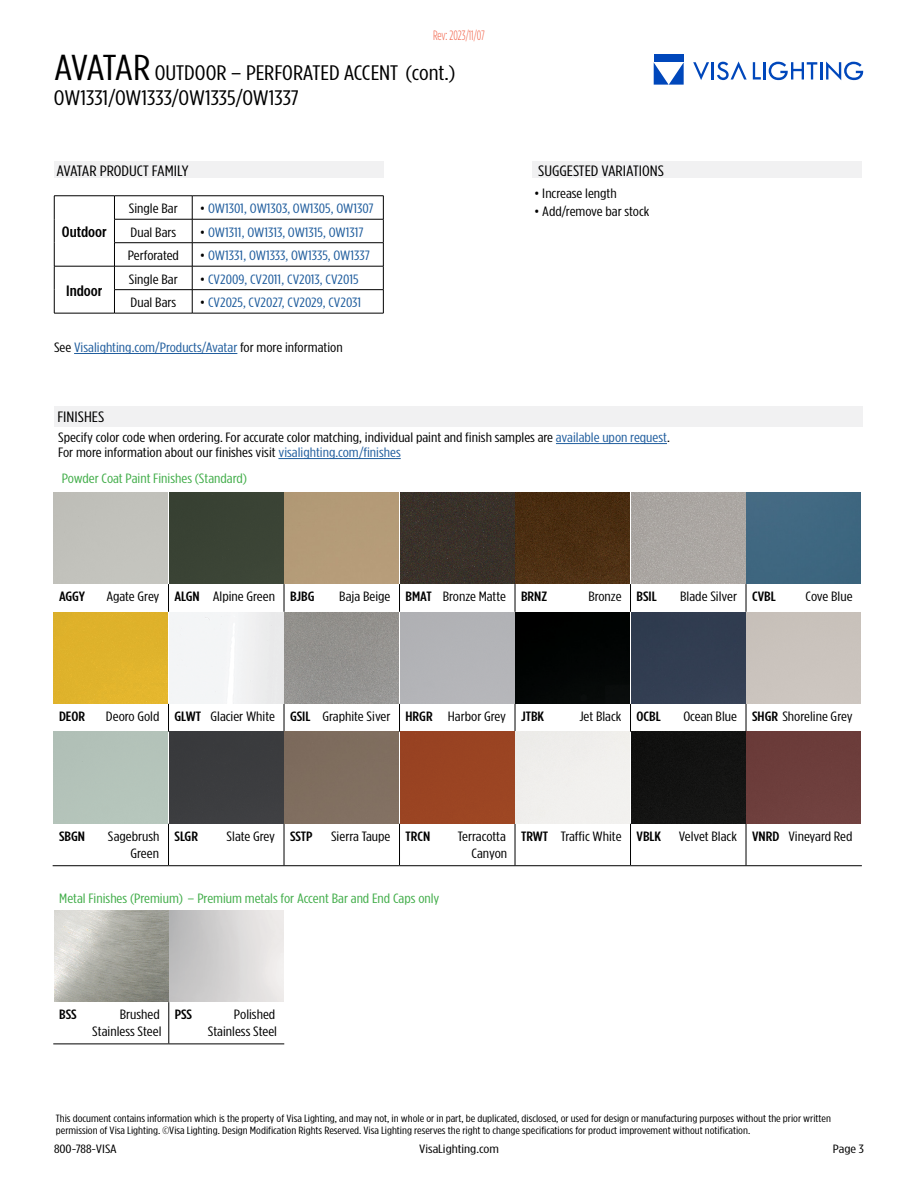
<style>
.page{position:relative;width:918px;height:1188px;background:#fff}
.page>*{position:absolute;margin:0;border:0;box-sizing:border-box;transform-origin:0 0}
.t1{font:condensed 21px/25.2px "Gotham HTF";color:#000;scale:1.25 1}
.t2{font:condensed 15px "Gotham HTF";color:#000;scale:1.25 1}
.t3{font:500 condensed 15px "Gotham HTF";color:#000;scale:1.25 1}
.t4{font:condensed 13.5px/16.5px "Gotham HTF";color:#000;text-align:right;scale:1.25 1}
.t5{font:condensed 13.5px "Gotham HTF";color:#215e9e;scale:1.25 1}
.t6{font:condensed 13.5px "Gotham HTF";color:#41ad49;scale:1.25 1}
.t7{font:500 condensed 13.5px "Gotham HTF";color:#000;scale:1.25 1}
.t8{font:300 condensed 13.5px "Gotham HTF";letter-spacing:-.01em;color:#f15b40;scale:.9 1}
.t9{font:condensed 12px "Gotham HTF";color:#000;scale:1.35 1}
.t10{font:condensed 10.5px/12px "Gotham HTF";color:#000;scale:1.25 1}
.s1{font-size:36px}
.s2{color:#000}
.s3{color:#215e9e}
.s4{font-weight:500}
</style>
<div class="page">
<div style="left:654px;top:55px;width:30px;height:7px;background:#0047bb"></div>
<svg style="left:654px;top:62px;width:30px;height:23px"></svg>
<svg style="left:693px;top:62px;width:16px;height:18px"></svg>
<hr style="left:711px;top:62px;width:3px;height:18px;background:#0047bb">
<svg style="left:753px;top:62px;width:8px;height:18px"></svg>
<hr style="left:763px;top:62px;width:3px;height:18px;background:#0047bb">
<svg style="left:769px;top:62px;width:94px;height:18px"></svg>
<svg style="left:717px;top:61px;width:30px;height:19px"></svg>
<hr style="left:168px;top:1002px;width:1px;height:42px;background:#000">
<hr style="left:53px;top:1044px;width:116px;height:1px;background:#000">
<hr style="left:169px;top:1044px;width:115px;height:1px;background:#000">
<img style="left:54px;top:910px;width:114px;height:91px">
<svg style="left:168px;top:584px;width:1px;height:28px"></svg>
<svg style="left:284px;top:584px;width:1px;height:28px"></svg>
<svg style="left:399px;top:584px;width:1px;height:28px"></svg>
<svg style="left:515px;top:584px;width:1px;height:28px"></svg>
<svg style="left:630px;top:584px;width:1px;height:28px"></svg>
<svg style="left:746px;top:584px;width:1px;height:28px"></svg>
<svg style="left:168px;top:704px;width:1px;height:28px"></svg>
<svg style="left:284px;top:704px;width:1px;height:28px"></svg>
<svg style="left:399px;top:704px;width:1px;height:28px"></svg>
<svg style="left:515px;top:704px;width:1px;height:28px"></svg>
<svg style="left:630px;top:704px;width:1px;height:28px"></svg>
<svg style="left:746px;top:704px;width:1px;height:28px"></svg>
<hr style="left:168px;top:824px;width:1px;height:41px;background:#000">
<hr style="left:284px;top:824px;width:1px;height:41px;background:#000">
<hr style="left:399px;top:824px;width:1px;height:41px;background:#000">
<hr style="left:515px;top:824px;width:1px;height:41px;background:#000">
<hr style="left:630px;top:824px;width:1px;height:41px;background:#000">
<hr style="left:746px;top:824px;width:1px;height:41px;background:#000">
<hr style="left:53px;top:865px;width:116px;height:1px;background:#000">
<hr style="left:169px;top:865px;width:115px;height:1px;background:#000">
<hr style="left:284px;top:865px;width:116px;height:1px;background:#000">
<hr style="left:400px;top:865px;width:115px;height:1px;background:#000">
<hr style="left:515px;top:865px;width:116px;height:1px;background:#000">
<hr style="left:631px;top:865px;width:115px;height:1px;background:#000">
<hr style="left:746px;top:865px;width:116px;height:1px;background:#000">
<div style="left:169px;top:492px;width:114px;height:92px;background:#3a4335"></div>
<img style="left:285px;top:492px;width:229px;height:92px">
<img style="left:516px;top:492px;width:229px;height:92px">
<div style="left:747px;top:492px;width:114px;height:92px;background:#3f6781"></div>
<img style="left:54px;top:612px;width:229px;height:92px">
<img style="left:285px;top:612px;width:115px;height:92px">
<div style="left:400px;top:612px;width:114px;height:92px;background:#b3b3b7"></div>
<div style="left:516px;top:612px;width:115px;height:92px;background:#010403"></div>
<div style="left:631px;top:612px;width:114px;height:92px;background:#323d51"></div>
<div style="left:169px;top:732px;width:114px;height:91px;background:#3b3c3e"></div>
<div style="left:285px;top:732px;width:114px;height:91px;background:#806e5f"></div>
<div style="left:400px;top:732px;width:114px;height:91px;background:#9a4422"></div>
<img style="left:516px;top:732px;width:229px;height:91px">
<div style="left:747px;top:732px;width:114px;height:91px;background:#6d3e3c"></div>
<div style="left:55px;top:406px;width:808px;height:21px;background:#f1f1f2"></div>
<hr style="left:556px;top:443px;width:111px;height:1px;background:#215e9e">
<hr style="left:278px;top:458px;width:123px;height:1px;background:#215e9e">
<div style="left:532px;top:162px;width:330px;height:16px;background:#f1f1f2"></div>
<div style="left:54px;top:162px;width:330px;height:16px;background:#f1f1f2"></div>
<hr style="left:74px;top:353px;width:163px;height:1px;background:#215e9e">
<hr style="left:54px;top:196px;width:60px;height:1px;background:#000">
<hr style="left:114px;top:196px;width:78px;height:1px;background:#000">
<hr style="left:192px;top:196px;width:192px;height:1px;background:#000">
<hr style="left:114px;top:219px;width:78px;height:1px;background:#000">
<hr style="left:192px;top:219px;width:192px;height:1px;background:#000">
<hr style="left:114px;top:242px;width:78px;height:1px;background:#000">
<hr style="left:192px;top:242px;width:192px;height:1px;background:#000">
<hr style="left:54px;top:266px;width:60px;height:1px;background:#000">
<hr style="left:114px;top:266px;width:78px;height:1px;background:#000">
<hr style="left:192px;top:266px;width:192px;height:1px;background:#000">
<svg style="left:54px;top:196px;width:1px;height:117px"></svg>
<hr style="left:114px;top:289px;width:78px;height:1px;background:#000">
<svg style="left:114px;top:197px;width:1px;height:116px"></svg>
<hr style="left:192px;top:289px;width:192px;height:1px;background:#000">
<svg style="left:192px;top:196px;width:1px;height:117px"></svg>
<svg style="left:383px;top:196px;width:1px;height:117px"></svg>
<hr style="left:114px;top:313px;width:78px;height:1px;background:#000">
<hr style="left:192px;top:313px;width:192px;height:1px;background:#000">
<hr style="left:54px;top:313px;width:60px;height:1px;background:#000">
<p class="t8" style="left:433px;top:28px;width:59px">Rev: 2023/11/07</p>
<h1 class="t1" style="left:54px;top:60px;width:323px"><span class="s1">AVATAR</span> OUTDOOR – PERFORATED ACCENT (cont.)<br>OW1331/OW1333/OW1335/OW1337</h1>
<p class="t2" style="left:57px;top:162px;width:107px">AVATAR PRODUCT FAMILY</p>
<p class="t2" style="left:538px;top:162px;width:102px">SUGGESTED VARIATIONS</p>
<p class="t3" style="left:62px;top:224px;width:37px">Outdoor</p>
<p class="t3" style="left:66px;top:283px;width:31px">Indoor</p>
<p class="t4" style="left:129px;top:200px;width:41px">Single Bar</p>
<p class="t5" style="left:200px;top:201px;width:141px"><span class="s2">•</span> OW1301, OW1303, OW1305, OW1307</p>
<p class="t4" style="left:131px;top:224px;width:38px">Dual Bars</p>
<p class="t5" style="left:200px;top:225px;width:132px"><span class="s2">•</span> OW1311, OW1313, OW1315, OW1317</p>
<p class="t4" style="left:128px;top:247px;width:43px">Perforated</p>
<p class="t5" style="left:200px;top:248px;width:138px"><span class="s2">•</span> OW1331, OW1333, OW1335, OW1337</p>
<p class="t4" style="left:129px;top:270px;width:41px">Single Bar</p>
<p class="t5" style="left:200px;top:272px;width:128px"><span class="s2">•</span> CV2009, CV2011, CV2013, CV2015</p>
<p class="t4" style="left:131px;top:294px;width:38px">Dual Bars</p>
<p class="t5" style="left:200px;top:295px;width:131px"><span class="s2">•</span> CV2025, CV2027, CV2029, CV2031</p>
<p class="t5" style="left:54px;top:340px;width:232px"><span class="s2">See</span> Visalighting.com/Products/Avatar <span class="s2">for more information</span></p>
<p class="t4" style="left:534px;top:185px;width:68px">• Increase length</p>
<p class="t4" style="left:534px;top:203px;width:94px">• Add/remove bar stock</p>
<p class="t2" style="left:58px;top:409px;width:39px">FINISHES</p>
<p class="t4" style="left:58px;top:429px;width:491px;line-height:15px;text-align:left">Specify color code when ordering. For accurate color matching, individual paint and finish samples are <span class="s3">available upon request</span>.<br>For more information about our finishes visit <span class="s3">visalighting.com/finishes</span></p>
<p class="t6" style="left:62px;top:471px;width:150px">Powder Coat Paint Finishes (Standard)</p>
<p class="t7" style="left:59px;top:589px;width:23px">AGGY</p>
<p class="t4" style="left:106px;top:588px;width:168px">Agate Grey <span class="s4">ALGN</span> Alpine Green <span class="s4">BJBG</span></p>
<p class="t4" style="left:339px;top:588px;width:168px">Baja Beige <span class="s4">BMAT</span> Bronze Matte <span class="s4">BRNZ</span></p>
<p class="t4" style="left:588px;top:588px;width:56px">Bronze <span class="s4">BSIL</span></p>
<p class="t4" style="left:680px;top:588px;width:78px">Blade Silver <span class="s4">CVBL</span></p>
<p class="t4" style="left:806px;top:588px;width:39px">Cove Blue</p>
<p class="t7" style="left:59px;top:709px;width:22px">DEOR</p>
<p class="t4" style="left:106px;top:708px;width:352px">Deoro Gold <span class="s4">GLWT</span> Glacier White <span class="s4">GSIL</span> Graphite Siver <span class="s4">HRGR</span> Harbor Grey <span class="s4">JTBK</span></p>
<p class="t4" style="left:579px;top:708px;width:67px">Jet Black <span class="s4">OCBL</span></p>
<p class="t4" style="left:683px;top:708px;width:137px">Ocean Blue <span class="s4">SHGR</span> Shoreline Grey</p>
<p class="t7" style="left:59px;top:829px;width:22px">SBGN</p>
<p class="t4" style="left:108px;top:828px;width:43px">Sagebrush<br>Green</p>
<p class="t7" style="left:175px;top:829px;width:20px">SLGR</p>
<p class="t4" style="left:227px;top:828px;width:70px">Slate Grey <span class="s4">SSTP</span></p>
<p class="t4" style="left:331px;top:828px;width:81px">Sierra Taupe <span class="s4">TRCN</span></p>
<p class="t4" style="left:458px;top:828px;width:41px">Terracotta<br>Canyon</p>
<p class="t4" style="left:521px;top:828px;width:114px"><span class="s4">TRWT</span> Traffic White <span class="s4">VBLK</span></p>
<p class="t4" style="left:679px;top:828px;width:140px">Velvet Black <span class="s4">VNRD</span> Vineyard Red</p>
<p class="t6" style="left:59px;top:891px;width:306px">Metal Finishes (Premium) – Premium metals for Accent Bar and End Caps only</p>
<p class="t7" style="left:59px;top:1007px;width:15px">BSS</p>
<p class="t4" style="left:92px;top:1006px;width:57px">Brushed<br>Stainless Steel</p>
<p class="t7" style="left:175px;top:1007px;width:15px">PSS</p>
<p class="t4" style="left:208px;top:1006px;width:57px">Polished<br>Stainless Steel</p>
<p class="t10" style="left:56px;top:1112px;width:622px">This document contains information which is the property of Visa Lighting, and may not, in whole or in part, be duplicated, disclosed, or used for design or manufacturing purposes without the prior written permission of Visa Lighting. ©Visa Lighting. Design Modification Rights Reserved. Visa Lighting reserves the right to change specifications for product improvement without notification.</p>
<p class="t9" style="left:54px;top:1143px;width:48px">800-788-VISA</p>
<p class="t9" style="left:419px;top:1143px;width:61px">VisaLighting.com</p>
<p class="t9" style="left:833px;top:1143px;width:24px">Page 3</p>
</div>
